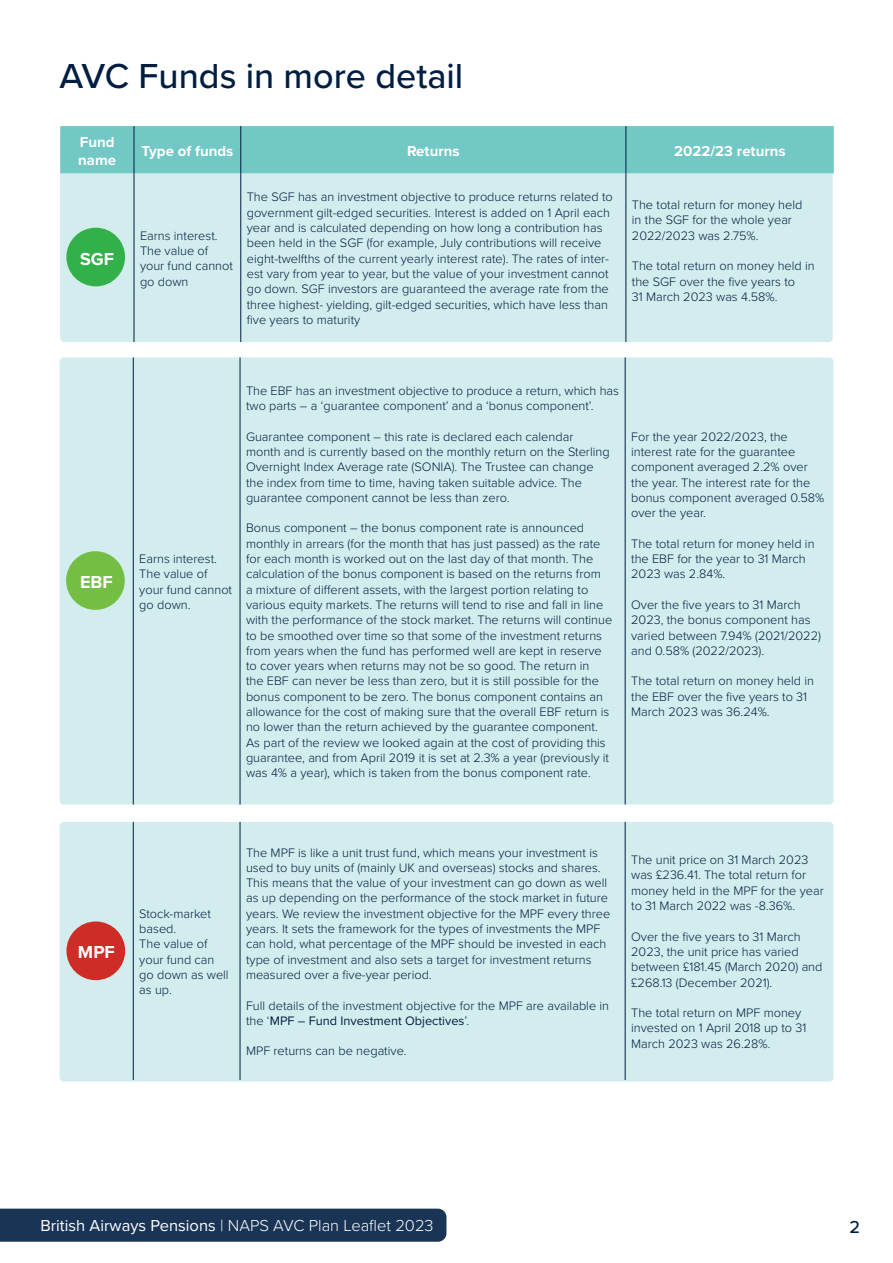
<style>
.page{position:relative;width:893px;height:1263px;background:#fff}
.page>*{position:absolute;margin:0;border:0;box-sizing:border-box;transform-origin:0 0}
.t1{font:500 36px "Proxima Nova";color:#001e42}
.t2{font:700 18px "Proxima Nova";color:#fff}
.t3{font:500 18px "Proxima Nova";color:#001e42}
.t4{font:300 16.5px "Proxima Nova";color:#fff}
.t5{font:700 15px/18px "Proxima Nova";color:#fff}
.t6{font:300 12.75px/15.3px "Proxima Nova";color:#001e42}
.s1{font-weight:400}
</style>
<div class="page">
<div style="left:0;top:1208px;width:446px;height:34px;background:#1a3455"></div>
<div style="left:60px;top:133px;width:773px;height:209px;background:#d3eced;border-radius:4px"></div>
<div style="left:60px;top:357px;width:773px;height:447px;background:#d3eced;border-radius:4px"></div>
<div style="left:66px;top:551px;width:59px;height:59px;background:#74bf43;border-radius:50%"></div>
<hr style="left:133px;top:357px;width:1px;height:447px;background:#001b42">
<hr style="left:240px;top:357px;width:1px;height:447px;background:#001b42">
<hr style="left:625px;top:357px;width:1px;height:447px;background:#001b42">
<div style="left:66px;top:228px;width:59px;height:58px;background:#32b14a;border-radius:50%"></div>
<div style="left:60px;top:822px;width:773px;height:259px;background:#d3eced;border-radius:4px"></div>
<div style="left:60px;top:126px;width:774px;height:47px;background:#71c8c5"></div>
<hr style="left:134px;top:173px;width:1px;height:169px;background:#001b42">
<hr style="left:241px;top:173px;width:1px;height:169px;background:#001b42">
<hr style="left:626px;top:173px;width:1px;height:169px;background:#001b42">
<hr style="left:134px;top:126px;width:1px;height:47px;background:#001e42">
<hr style="left:241px;top:126px;width:1px;height:47px;background:#001e42">
<hr style="left:626px;top:126px;width:1px;height:47px;background:#001e42">
<div style="left:66px;top:921px;width:59px;height:59px;background:#ce2c27;border-radius:50%"></div>
<hr style="left:133px;top:822px;width:1px;height:258px;background:#001b42">
<hr style="left:240px;top:822px;width:1px;height:258px;background:#001b42">
<hr style="left:625px;top:822px;width:1px;height:258px;background:#001b42">
<p class="t1" style="left:60px;top:49px;width:405px">AVC Funds in more detail</p>
<p class="t5" style="left:78px;top:132px;width:39px">Fund name</p>
<p class="t5" style="left:141px;top:141px;width:94px">Type of funds</p>
<p class="t5" style="left:407px;top:141px;width:54px">Returns</p>
<p class="t5" style="left:674px;top:141px;width:113px">2022/23 returns</p>
<p class="t2" style="left:80px;top:245px;width:36px">SGF</p>
<p class="t2" style="left:80px;top:569px;width:34px">EBF</p>
<p class="t6" style="left:140px;top:227px;width:94px">Earns interest.<br>The value of your fund cannot go down</p>
<p class="t6" style="left:247px;top:189px;width:368px">The SGF has an investment objective to produce returns related to government gilt-edged securities. Interest is added on 1 April each year and is calculated depending on how long a contribution has been held in the SGF (for example, July contributions will receive</p>
<p class="t6" style="left:247px;top:250px;width:364px;text-align:justify">eight-twelfths of the current yearly interest rate). The rates of inter&shy;est vary from year to year, but the value of your investment cannot go down. SGF investors are guaranteed the average rate from the three highest- yielding, gilt-edged securities, which have less than five years to maturity</p>
<p class="t6" style="left:632px;top:196px;width:172px">The total return for money held in the SGF for the whole year<br>2022/2023 was 2.75%.</p>
<p class="t6" style="left:632px;top:258px;width:184px">The total return on money held in the SGF over the five years to</p>
<p class="t6" style="left:632px;top:288px;width:147px">31 March 2023 was 4.58%.</p>
<p class="t6" style="left:139px;top:550px;width:94px">Earns interest.<br>The value of your fund cannot go down.</p>
<p class="t6" style="left:246px;top:382px;width:375px">The EBF has an investment objective to produce a return, which has two parts – a ‘guarantee component’ and a ‘bonus component’.</p>
<p class="t6" style="left:246px;top:428px;width:365px">Guarantee component – this rate is declared each calendar month and is currently based on the monthly return on the Sterling Overnight Index Average rate (SONIA). The Trustee can change the index from time to time, having taken suitable advice. The guarantee component cannot be less than zero.</p>
<p class="t6" style="left:246px;top:520px;width:368px">Bonus component – the bonus component rate is announced monthly in arrears (for the month that has just passed) as the rate for each month is worked out on the last day of that month. The calculation of the bonus component is based on the returns from<br>a mixture of different assets, with the largest portion relating to various equity markets. The returns will tend to rise and fall in line with the performance of the stock market. The returns will continue to be smoothed over time so that some of the investment returns from years when the fund has performed well are kept in reserve to cover years when returns may not be so good. The return in<br>the EBF can never be less than zero, but it is still possible for the bonus component to be zero. The bonus component contains an allowance for the cost of making sure that the overall EBF return is no lower than the return achieved by the guarantee component.<br>As part of the review we looked again at the cost of providing this guarantee, and from April 2019 it is set at 2.3% a year (previously it was 4% a year), which is taken from the bonus component rate.</p>
<p class="t6" style="left:631px;top:428px;width:195px">For the year 2022/2023, the interest rate for the guarantee component averaged 2.2% over the year. The interest rate for the bonus component averaged 0.58% over the year.</p>
<p class="t6" style="left:631px;top:535px;width:185px">The total return for money held in the EBF for the year to 31 March<br>2023 was 2.84%.</p>
<p class="t6" style="left:631px;top:596px;width:191px">Over the five years to 31 March<br>2023, the bonus component has varied between 7.94% (2021/2022) and 0.58% (2022/2023).</p>
<p class="t6" style="left:631px;top:673px;width:184px">The total return on money held in the EBF over the five years to 31<br>March 2023 was 36.24%.</p>
<p class="t2" style="left:78px;top:938px;width:38px">MPF</p>
<p class="t6" style="left:139px;top:905px;width:73px">Stock-market based.</p>
<p class="t6" style="left:139px;top:936px;width:91px">The value of your fund can go down as well as up.</p>
<p class="t6" style="left:246px;top:844px;width:366px">The MPF is like a unit trust fund, which means your investment is used to buy units of (mainly UK and overseas) stocks and shares.<br>This means that the value of your investment can go down as well as up depending on the performance of the stock market in future years. We review the investment objective for the MPF every three years. It sets the framework for the types of investments the MPF can hold, what percentage of the MPF should be invested in each type of investment and also sets a target for investment returns measured over a five-year period.</p>
<p class="t6" style="left:246px;top:997px;width:365px">Full details of the investment objective for the MPF are available in the ‘<span class="s1">MPF – Fund Investment Objectives</span>’.</p>
<p class="t6" style="left:246px;top:1043px;width:162px">MPF returns can be negative.</p>
<p class="t6" style="left:631px;top:851px;width:194px">The unit price on 31 March 2023 was £236.41. The total return for money held in the MPF for the year to 31 March 2022 was -8.36%.</p>
<p class="t6" style="left:631px;top:928px;width:193px">Over the five years to 31 March<br>2023, the unit price has varied between £181.45 (March 2020) and £268.13 (December 2021).</p>
<p class="t6" style="left:631px;top:1004px;width:177px">The total return on MPF money invested on 1 April 2018 up to 31<br>March 2023 was 26.28%.</p>
<p class="t4" style="left:40px;top:1213px;width:395px"><span class="s1">British Airways Pensions</span> | NAPS AVC Plan Leaflet 2023</p>
<h2 class="t3" style="left:849px;top:1213px;width:12px">2</h2>
</div>
